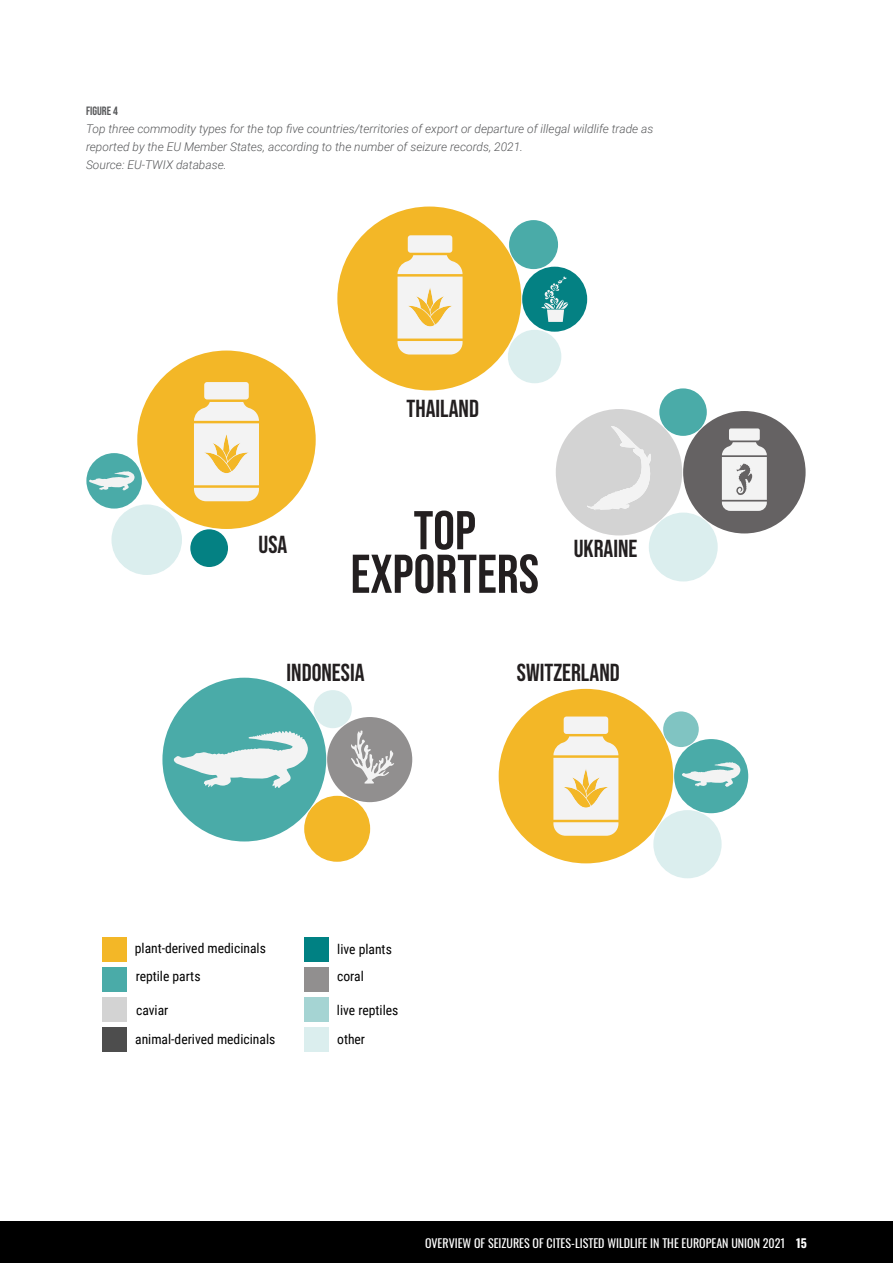
<style>
.page{position:relative;width:893px;height:1263px;background:#fff}
.page>*{position:absolute;margin:0;border:0;box-sizing:border-box;transform-origin:0 0}
.t1{font:24.45px "Bebas Neue";color:#231f20}
.t2{font:13.65px/28px "Roboto Condensed";color:#010101}
.t3{font:italic 300 12px/18px "Roboto";color:#57585a}
.t4{font:12px "Oswald";color:#fff}
.t5{font:12px "Bebas Neue";color:#57585a}
.s1{font-weight:700}
</style>
<div class="page">
<div style="left:0;top:1221px;width:893px;height:42px;background:#000"></div>
<svg style="left:353px;top:511px;width:185px;height:82px"></svg>
<div style="left:162px;top:678px;width:164px;height:163px;background:#4aaba8;border-radius:50%"></div>
<div style="left:327px;top:717px;width:85px;height:85px;background:#918f8f;border-radius:50%"></div>
<div style="left:304px;top:796px;width:66px;height:66px;background:#f3b727;border-radius:50%"></div>
<div style="left:314px;top:690px;width:38px;height:38px;background:#dbeeee;border-radius:50%"></div>
<svg style="left:351px;top:730px;width:43px;height:54px"></svg>
<svg style="left:173px;top:731px;width:135px;height:57px"></svg>
<div style="left:499px;top:689px;width:174px;height:174px;background:#f3b727;border-radius:87px"></div>
<div style="left:674px;top:739px;width:74px;height:74px;background:#4aaba8;border-radius:50%"></div>
<div style="left:653px;top:810px;width:69px;height:68px;background:#dbeeee;border-radius:50%"></div>
<div style="left:663px;top:711px;width:36px;height:36px;background:#80c4c2;border-radius:50%"></div>
<svg style="left:682px;top:762px;width:58px;height:25px"></svg>
<div style="left:564px;top:716px;width:44px;height:18px;background:#f3f3f3;border-radius:3px"></div>
<svg style="left:553px;top:736px;width:65px;height:100px;background:#f2e7ca"></svg>
<div style="left:556px;top:409px;width:126px;height:126px;background:#d3d3d3;border-radius:50%"></div>
<div style="left:683px;top:411px;width:123px;height:122px;background:#656263;border-radius:50%"></div>
<div style="left:649px;top:513px;width:69px;height:68px;background:#dbeeee;border-radius:50%"></div>
<div style="left:659px;top:388px;width:48px;height:48px;background:#4aaba8;border-radius:50%"></div>
<div style="left:729px;top:428px;width:31px;height:12px;background:#f3f3f3;border-radius:2px"></div>
<svg style="left:722px;top:442px;width:45px;height:69px;background:#d9d8d9"></svg>
<svg style="left:587px;top:426px;width:64px;height:84px"></svg>
<div style="left:337px;top:207px;width:184px;height:183px;background:#f3b727;border-radius:50%"></div>
<div style="left:522px;top:267px;width:65px;height:65px;background:#048183;border-radius:50%"></div>
<div style="left:508px;top:330px;width:53px;height:53px;background:#dbeeee;border-radius:50%"></div>
<div style="left:509px;top:220px;width:49px;height:49px;background:#4aaba8;border-radius:50%"></div>
<svg style="left:541px;top:276px;width:27px;height:46px"></svg>
<div style="left:549px;top:310px;width:13px;height:7px;background:#f3f3f3"></div>
<div style="left:408px;top:235px;width:44px;height:18px;background:#f3f3f3;border-radius:3px"></div>
<svg style="left:398px;top:255px;width:65px;height:99px;background:#f2e7cb"></svg>
<div style="left:137px;top:351px;width:179px;height:178px;background:#f3b727;border-radius:50%"></div>
<div style="left:111px;top:504px;width:71px;height:71px;background:#dbeeee;border-radius:50%"></div>
<div style="left:86px;top:453px;width:56px;height:56px;background:#4aaba8;border-radius:50%"></div>
<div style="left:190px;top:529px;width:38px;height:38px;background:#048183;border-radius:50%"></div>
<div style="left:204px;top:382px;width:45px;height:17px;background:#f3f3f3;border-radius:3px"></div>
<svg style="left:194px;top:402px;width:65px;height:99px;background:#f2e7cc"></svg>
<svg style="left:89px;top:471px;width:46px;height:19px"></svg>
<div style="left:103px;top:997px;width:24px;height:24px;background:#d3d3d3"></div>
<div style="left:305px;top:1027px;width:24px;height:24px;background:#dbeeee"></div>
<div style="left:102px;top:967px;width:24px;height:24px;background:#4aaba8"></div>
<div style="left:102px;top:1027px;width:24px;height:24px;background:#4d4d4d"></div>
<div style="left:103px;top:938px;width:24px;height:24px;background:#f3b727"></div>
<div style="left:305px;top:938px;width:24px;height:24px;background:#008183"></div>
<div style="left:305px;top:997px;width:24px;height:24px;background:#a5d4d3"></div>
<div style="left:305px;top:967px;width:24px;height:24px;background:#918f8f"></div>
<p class="t5" style="left:86px;top:104px;width:33px">FIGURE 4</p>
<p class="t3" style="left:86px;top:119px;width:569px">Top three commodity types for the top five countries/territories of export or departure of illegal wildlife trade as reported by the EU Member States, according to the number of seizure records, 2021.<br>Source: EU-TWIX database.</p>
<p class="t1" style="left:406px;top:395px;width:74px">THAILAND</p>
<p class="t1" style="left:259px;top:530px;width:30px">USA</p>
<p class="t1" style="left:574px;top:535px;width:65px">UKRAINE</p>
<p class="t1" style="left:287px;top:659px;width:79px">INDONESIA</p>
<p class="t1" style="left:517px;top:659px;width:104px">SWITZERLAND</p>
<p class="t2" style="left:135px;top:934px;width:133px">plant-derived medicinals reptile parts</p>
<p class="t2" style="left:337px;top:934px;width:56px">live plants</p>
<p class="t2" style="left:337px;top:962px;width:28px">coral</p>
<p class="t2" style="left:135px;top:994px;width:142px;line-height:29.4px">caviar<br>animal-derived medicinals</p>
<p class="t2" style="left:337px;top:995px;width:63px">live reptiles</p>
<p class="t2" style="left:337px;top:1024px;width:29px">other</p>
<p class="t4" style="left:425px;top:1232px;width:383px">OVERVIEW OF SEIZURES OF CITES-LISTED WILDLIFE IN THE EUROPEAN UNION 2021 <span class="s1">15</span></p>
</div>
